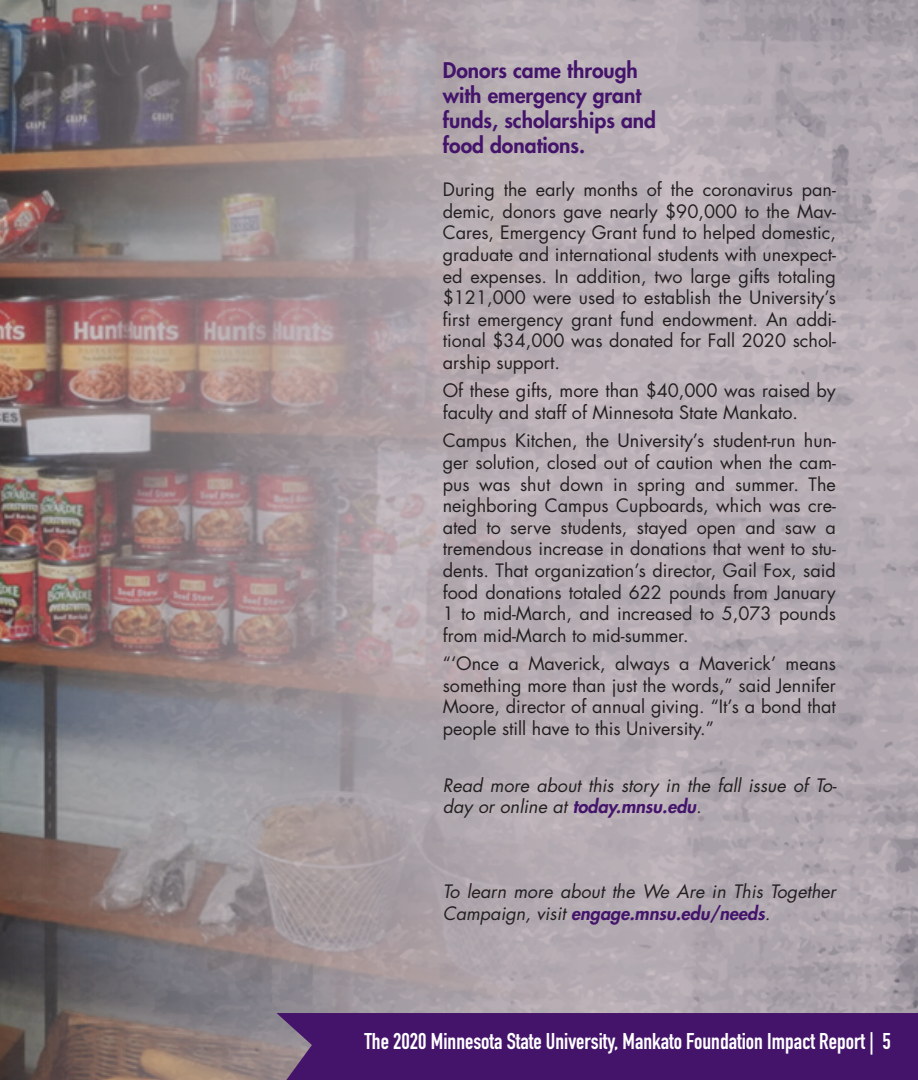
<style>
.page{position:relative;width:918px;height:1080px;background:#fff}
.page>*{position:absolute;margin:0;border:0;box-sizing:border-box;transform-origin:0 0}
.t1{font:700 22.5px "DIN Condensed";color:#fff}
.Body_Text{font:800 21px/25.2px "Futura Std";color:#44146b}
.Body_Text-2{font:18px/21.6px "Futura Std";color:#231f20;text-align:justify}
.Body_Text-3{font:italic 18px/21.6px "Futura Std";color:#231f20}
.s1{font-weight:800;color:#44146b}
</style>
<div class="page">
<svg style="left:672px;top:0;width:246px;height:1013px;background:#b1a9b0"></svg>
<img style="left:0;top:0;width:672px;height:1080px">
<div style="left:276px;top:1013px;width:642px;height:67px;background:#44146b"></div>
<p class="Body_Text" style="left:443px;top:57px;width:215px">Donors came through with emergency grant funds, scholarships and food donations.</p>
<p class="Body_Text-2" style="left:443px;top:179px;width:395px">During the early months of the coronavirus pan&shy;demic, donors gave nearly $90,000 to the Mav-Cares, Emergency Grant fund to helped domestic, graduate and international students with unexpect&shy;ed expenses. In addition, two large gifts totaling $121,000 were used to establish the University’s first emergency grant fund endowment. An addi&shy;tional $34,000 was donated for Fall 2020 schol&shy;arship support.</p>
<p class="Body_Text-2" style="left:443px;top:380px;width:395px">Of these gifts, more than $40,000 was raised by faculty and staff of Minnesota State Mankato.</p>
<p class="Body_Text-2" style="left:443px;top:430px;width:395px">Campus Kitchen, the University’s student-run hun&shy;ger solution, closed out of caution when the cam&shy;pus was shut down in spring and summer. The neighboring Campus Cupboards, which was cre&shy;ated to serve students, stayed open and saw a tremendous increase in donations that went to stu&shy;dents. That organization’s director, Gail Fox, said food donations totaled 622 pounds from January 1 to mid-March, and increased to 5,073 pounds from mid-March to mid-summer.</p>
<p class="Body_Text-2" style="left:443px;top:653px;width:395px">“‘Once a Maverick, always a Maverick’ means something more than just the words,” said Jennifer Moore, director of annual giving. “It’s a bond that people still have to this University.”</p>
<p class="Body_Text-3" style="left:443px;top:774px;width:395px">Read more about this story in the fall issue of To&shy;day or online at <span class="s1">today.mnsu.edu</span>.</p>
<p class="Body_Text-3" style="left:443px;top:881px;width:395px">To learn more about the We Are in This Together<br>Campaign, visit <span class="s1">engage.mnsu.edu/needs</span>.</p>
<p class="t1" style="left:364px;top:1026px;width:528px">The 2020 Minnesota State University, Mankato Foundation Impact Report | 5</p>
</div>
